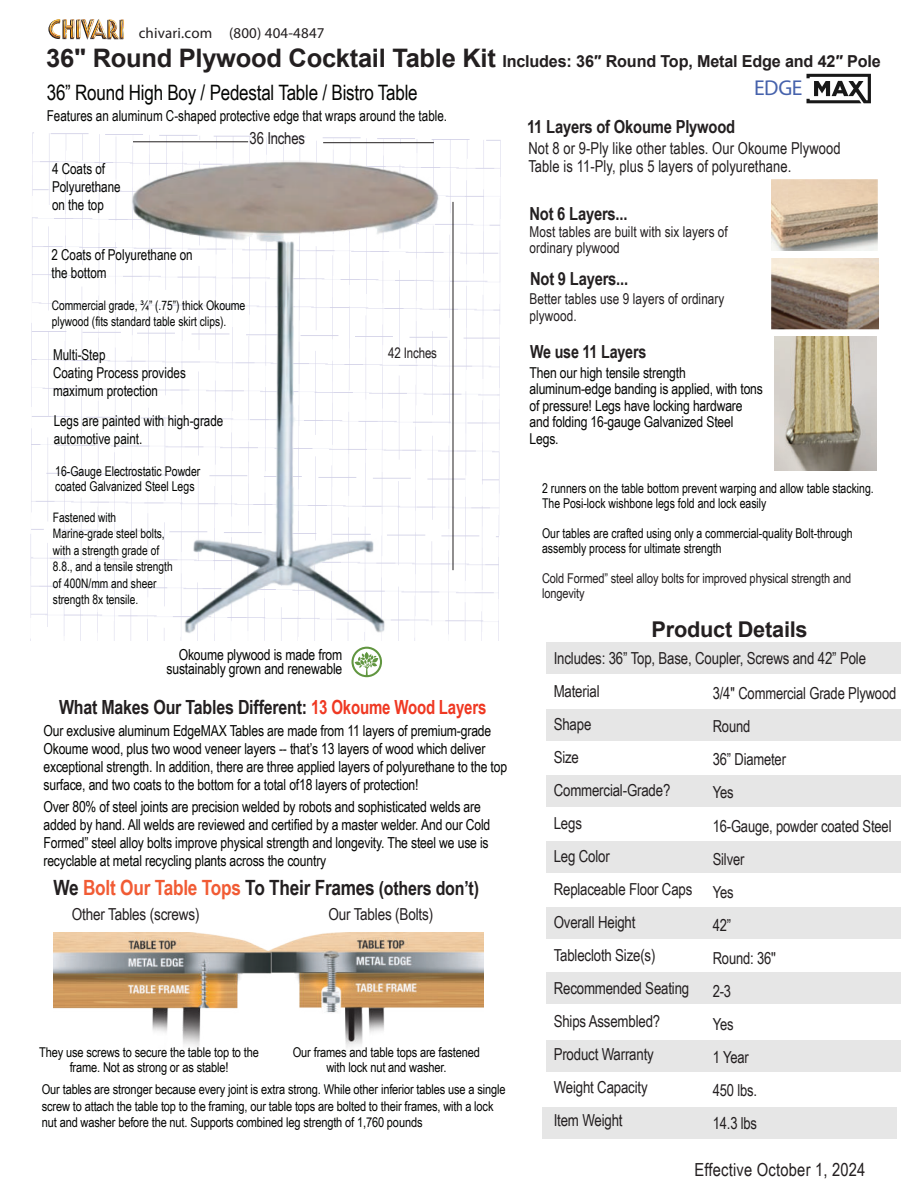
<style>
.page{position:relative;width:918px;height:1188px;background:#fff}
.page>*{position:absolute;margin:0;border:0;box-sizing:border-box;transform-origin:0 0}
.t1{font:700 21.75px "Arial";letter-spacing:-.01em;color:#231f20}
.t2{font:italic 700 21.6px "Avenir Next";color:#4662ac}
.t3{font:21.15px "Arial Narrow";letter-spacing:-.01em;color:#040503}
.t4{font:700 21px "Arial Narrow";letter-spacing:-.01em;color:#f15b34}
.t5{font:700 19.5px "Arial Narrow";letter-spacing:-.01em;color:#231f20}
.t6{font:700 18px "Arial Narrow";letter-spacing:-.01em;color:#231f20}
.t7{font:18px "Arial Narrow";letter-spacing:.01em;color:#231f20}
.t8{font:16.5px/33px "Arial Narrow";letter-spacing:-.01em;color:#231f20}
.t9{font:16.5px/33px "Arial Narrow";letter-spacing:-.01em;color:#231f20;scale:.96 1}
.t10{font:700 16.5px "Arial";letter-spacing:-.01em;color:#231f20}
.t11{font:15.15px/18px "Arial Narrow";letter-spacing:-.01em;color:#040503}
.t12{font:15px/18px "Arial Narrow";color:#040503;scale:.95 1}
.t13{font:15px/16.5px "Arial Narrow";color:#040503}
.t14{font:15px/16.5px "Arial Narrow";letter-spacing:.005em;color:#231f20;scale:.96 1}
.t15{font:condensed 15px "Helvetica Neue LT Std";letter-spacing:.01em;color:#231f20}
.t16{font:14.55px "Arial Narrow";letter-spacing:-.01em;color:#231f20}
.t17{font:13.5px/16.5px "Arial Narrow";letter-spacing:-.01em;color:#040503;text-align:center}
.t18{font:13.5px/15px "Arial Narrow";letter-spacing:-.01em;color:#040503;scale:.95 1}
.t19{font:13.5px/15px "Arial Narrow";letter-spacing:-.01em;color:#231f20}
.t20{font:13.05px/16.5px "Arial Narrow";color:#040503;scale:.95 1}
.s1{font-size:25.5px}
.s2{font-size:13.2px}
.s3{color:#ef3822}
.s4{color:#231f20}
.s5{font-size:19.5px;color:#231f20}
</style>
<div class="page">
<img style="left:30px;top:132px;width:471px;height:509px">
<img style="left:128px;top:159px;width:312px;height:477px">
<img style="left:48px;top:19px;width:76px;height:21px">
<img style="left:772px;top:179px;width:106px;height:71px">
<img style="left:772px;top:259px;width:106px;height:71px">
<img style="left:775px;top:337px;width:102px;height:134px">
<svg style="left:351px;top:647px;width:31px;height:30px"></svg>
<img style="left:271px;top:933px;width:213px;height:115px">
<img style="left:54px;top:933px;width:217px;height:115px">
<hr style="left:453px;top:202px;width:1px;height:368px;background:#231f20">
<hr style="left:133px;top:141px;width:115px;height:1px;background:#231f20">
<hr style="left:323px;top:142px;width:111px;height:1px;background:#231f20">
<svg style="left:807px;top:74px;width:64px;height:29px"></svg>
<div style="left:546px;top:642px;width:355px;height:31px;background:#e6e6e6"></div>
<div style="left:546px;top:710px;width:355px;height:31px;background:#e6e6e6"></div>
<div style="left:546px;top:775px;width:355px;height:32px;background:#e6e6e6"></div>
<div style="left:546px;top:841px;width:355px;height:31px;background:#e6e6e6"></div>
<div style="left:546px;top:907px;width:355px;height:31px;background:#e6e6e6"></div>
<div style="left:546px;top:973px;width:355px;height:31px;background:#e6e6e6"></div>
<div style="left:546px;top:1040px;width:355px;height:31px;background:#e6e6e6"></div>
<div style="left:542px;top:1107px;width:355px;height:32px;background:#e6e6e6"></div>
<p class="t15" style="left:139px;top:27px;width:187px">chivari.com (800) 404-4847</p>
<p class="t10" style="left:46px;top:49px;width:836px"><span class="s1">36" Round Plywood Cocktail Table Kit</span> Includes: 36″ Round Top, Metal Edge and 42″ Pole</p>
<h3 class="t3" style="left:47px;top:84px;width:373px">36î Round High Boy / Pedestal Table / Bistro Table</h3>
<p class="t12" style="left:47px;top:108px;width:423px">Features an aluminum C-shaped protective edge that wraps around the table.</p>
<p class="t12" style="left:52px;top:161px;width:74px">4 Coats of<br>Polyurethane on the top</p>
<p class="t12" style="left:51px;top:247px;width:150px">2 Coats of Polyurethane on the bottom</p>
<p class="t8" style="left:250px;top:123px;width:57px">36 Inches</p>
<p class="t20" style="left:52px;top:298px;width:205px">Commercial grade, æî (.75î) thick <span class="s2">Okoume </span>plywood (fits standard table skirt clips).</p>
<p class="t6" style="left:527px;top:120px;width:210px">11 Layers of Okoume Plywood</p>
<h2 class="t2" style="left:754px;top:75px;width:50px">EDGE</h2>
<p class="t9" style="left:528px;top:141px;width:327px;line-height:18px">Not 8 or 9-Ply like other tables. Our Okoume Plywood<br>Table is 11-Ply, plus 5 layers of polyurethane.</p>
<p class="t6" style="left:529px;top:207px;width:100px">Not 6 Layers...</p>
<p class="t14" style="left:530px;top:225px;width:208px">Most tables are built with six layers of ordinary plywood</p>
<p class="t14" style="left:530px;top:292px;width:205px">Better tables use 9 layers of ordinary plywood.</p>
<p class="t6" style="left:530px;top:272px;width:100px">Not 9 Layers...</p>
<p class="t12" style="left:53px;top:347px;width:141px">Multi-Step<br>Coating Process provides maximum protection</p>
<p class="t12" style="left:54px;top:413px;width:180px">Legs are painted with high-grade automotive paint.</p>
<p class="t18" style="left:55px;top:465px;width:154px">16-Gauge Electrostatic Powder coated Galvanized Steel Legs</p>
<p class="t20" style="left:53px;top:510px;width:128px">Fastened with<br>Marine-grade steel bolts, with a strength grade of<br>8.8., and a tensile strength of 400N/mm and sheer strength 8x tensile.</p>
<p class="t16" style="left:388px;top:348px;width:50px">42 Inches</p>
<p class="t6" style="left:530px;top:345px;width:118px">We use 11 Layers</p>
<p class="t13" style="left:530px;top:366px;width:235px">Then our high tensile strength aluminum-edge banding is applied, with tons of pressure! Legs have locking hardware and folding 16-gauge Galvanized Steel<br>Legs.</p>
<p class="t18" style="left:542px;top:482px;width:351px">2 runners on the table bottom prevent warping and allow table stacking.<br>The Posi-lock wishbone legs fold and lock easily</p>
<p class="t18" style="left:542px;top:527px;width:329px">Our tables are crafted using only a commercial-quality Bolt-through assembly process for ultimate strength</p>
<p class="t19" style="left:542px;top:572px;width:311px">Cold Formedî steel alloy bolts for improved physical strength and longevity</p>
<h1 class="t1" style="left:652px;top:621px;width:158px">Product Details</h1>
<p class="t11" style="left:167px;top:649px;width:177px;line-height:13.5px;text-align:right">Okoume plywood is made from sustainably grown and renewable</p>
<p class="t5" style="left:59px;top:700px;width:429px">What Makes Our Tables Different: <span class="s3">13 Okoume Wood Layers</span></p>
<p class="t11" style="left:43px;top:723px;width:465px">Our exclusive aluminum EdgeMAX Tables are made from 11 layers of premium-grade Okoume wood, plus two wood veneer layers -- thatís 13 layers of wood which deliver exceptional strength. In addition, there are three applied layers of polyurethane to the top surface, and two coats to the bottom for a total of18 layers of protection!</p>
<p class="t11" style="left:43px;top:799px;width:448px">Over 80% of steel joints are precision welded by robots and sophisticated welds are added by hand. All welds are reviewed and certified by a master welder. And our Cold Formedî steel alloy bolts improve physical strength and longevity. The steel we use is recyclable at metal recycling plants across the country</p>
<h3 class="t4" style="left:53px;top:880px;width:427px"><span class="s4">We</span> Bolt Our Table Tops <span class="s4">To Their Frames</span> <span class="s5">(others donít)</span></h3>
<p class="t8" style="left:72px;top:899px;width:129px">Other Tables (screws)</p>
<p class="t8" style="left:328px;top:899px;width:106px">Our Tables (Bolts)</p>
<p class="t17" style="left:39px;top:1046px;width:221px;line-height:15px">They use screws to secure the table top to the frame. Not as strong or as stable!</p>
<p class="t17" style="left:293px;top:1046px;width:189px;line-height:15px">Our frames and table tops are fastened with lock nut and washer.</p>
<p class="t17" style="left:42px;top:1083px;width:465px;text-align:left">Our tables are stronger because every joint is extra strong. While other inferior tables use a single screw to attach the table top to the framing, our table tops are bolted to their frames, with a lock nut and washer before the nut. Supports combined leg strength of 1,760 pounds</p>
<p class="t8" style="left:554px;top:643px;width:314px">Includes: 36î Top, Base, Coupler, Screws and 42î Pole<br>Material<br>Shape<br>Size<br>Commercial-Grade?<br>Legs<br>Leg Color<br>Replaceable Floor Caps<br>Overall Height<br>Tablecloth Size(s)<br>Recommended Seating<br>Ships Assembled?<br>Product Warranty<br>Weight Capacity<br>Item Weight</p>
<p class="t9" style="left:713px;top:679px;width:193px">3/4'' Commercial Grade Plywood<br>Round<br>36î Diameter<br>Yes<br>16-Gauge, powder coated Steel<br>Silver<br>Yes<br>42î<br>Round: 36''<br>2-3<br>Yes<br>1 Year<br>450 lbs.<br>14.3 lbs</p>
<p class="t7" style="left:694px;top:1163px;width:173px">Effective October 1, 2024</p>
</div>
